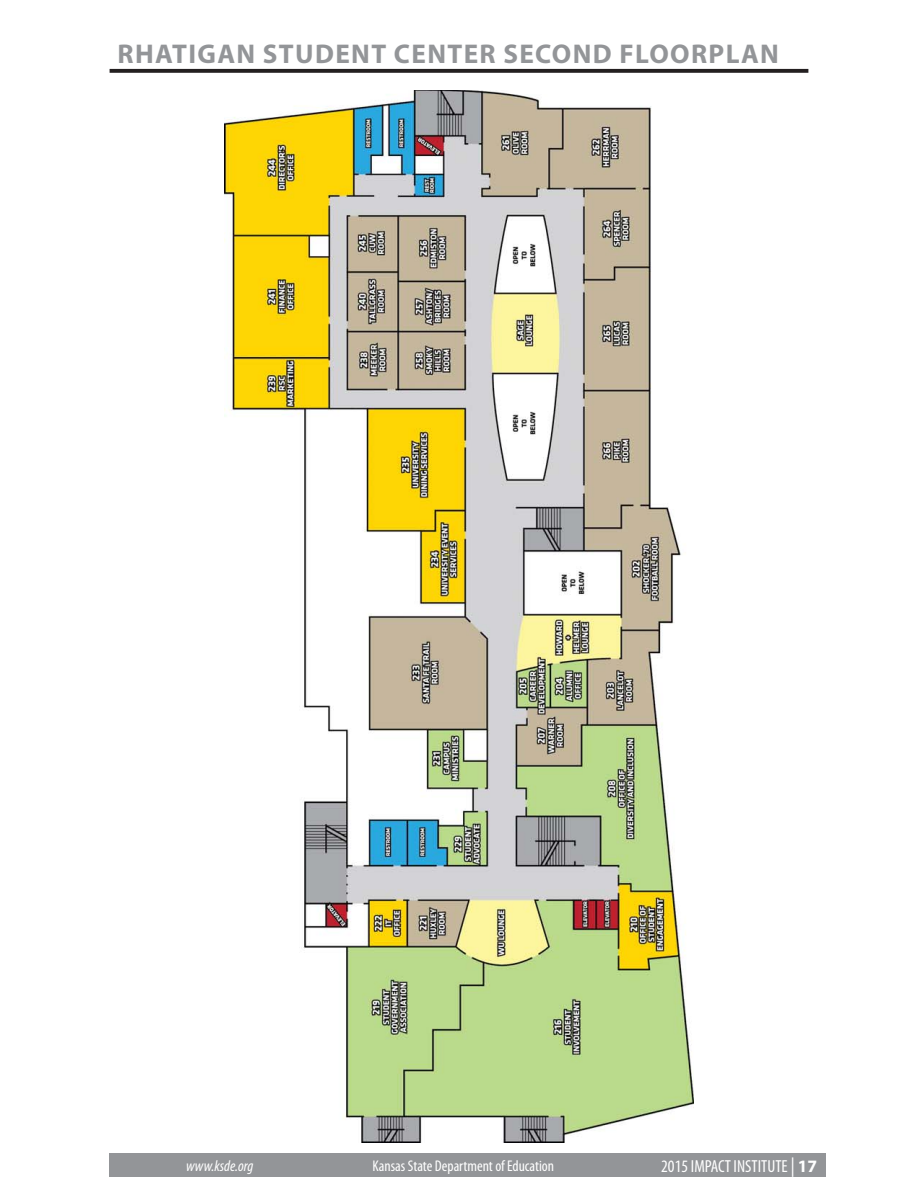
<style>
.page{position:relative;width:918px;height:1188px;background:#fff}
.page>*{position:absolute;margin:0;border:0;box-sizing:border-box;transform-origin:0 0}
.t1{font:700 27.15px "Myriad Pro";letter-spacing:.05em;color:#939598}
.t2{font:condensed 17.4px "Myriad Pro";color:#fff}
.t3{font:condensed 15.6px "Myriad Pro";color:#fff}
.t4{font:italic condensed 15.6px "Myriad Pro";color:#fff}
.s1{font-size:19.35px}
.s2{font-weight:700;font-stretch:normal}
</style>
<div class="page">
<div style="left:110px;top:1153px;width:716px;height:24px;background:#939598"></div>
<svg style="left:110px;top:69px;width:698px;height:4px;background:#2e2a2b"></svg>
<img style="left:225px;top:90px;width:468px;height:1052px">
<p class="t1" style="left:118px;top:38px;width:663px">RHATIGAN STUDENT CENTER SECOND FLOORPLAN</p>
<p class="t4" style="left:186px;top:1160px;width:69px">www.ksde.org</p>
<p class="t3" style="left:373px;top:1157px;width:183px">Kansas State Department of Education</p>
<p class="t2" style="left:661px;top:1156px;width:157px">2015 IMPACT INSTITUTE <span class="s1">|</span> <span class="s2">17</span></p>
</div>
